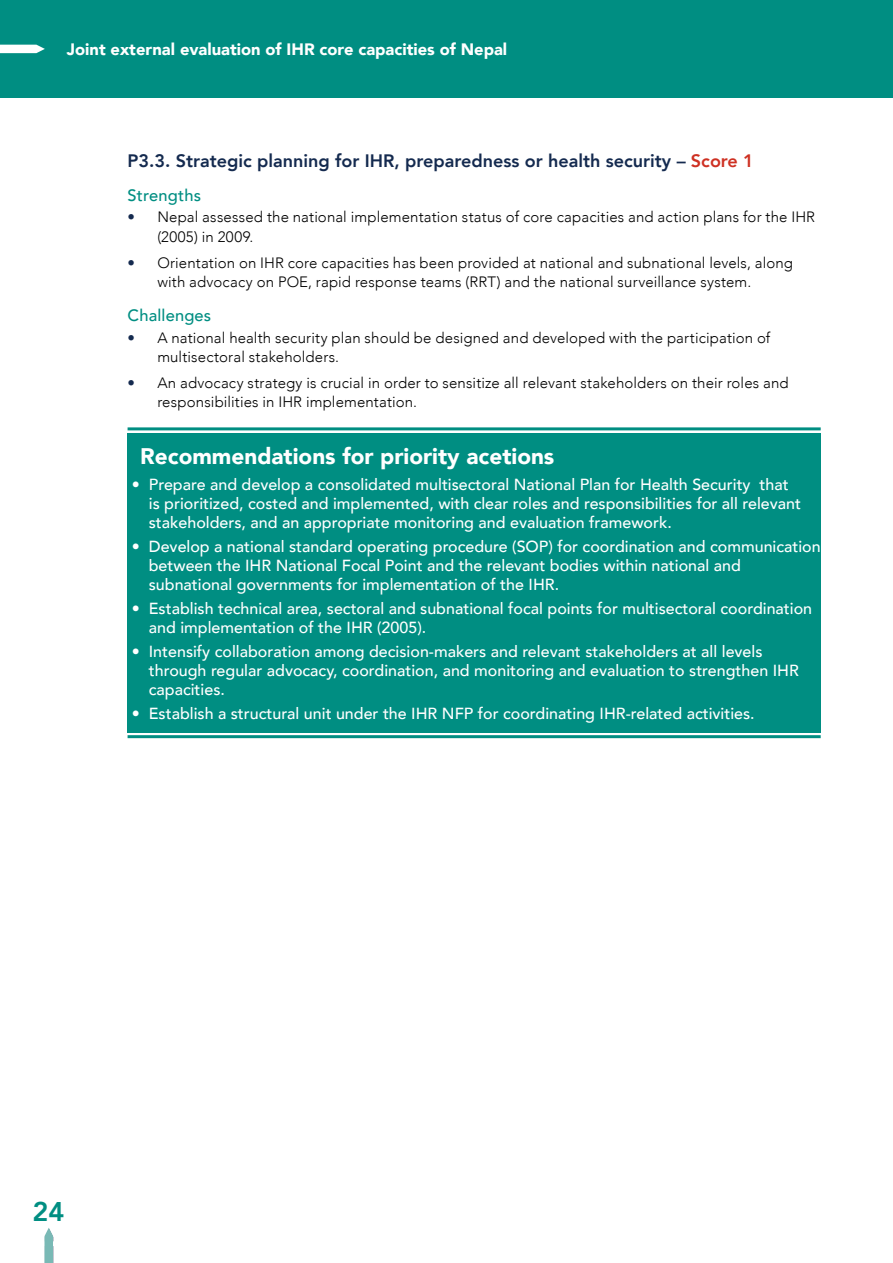
<style>
.page{position:relative;width:893px;height:1263px;background:#fff}
.page>*{position:absolute;margin:0;border:0;box-sizing:border-box;transform-origin:0 0}
.t1{font:800 27px "Avenir";color:#008e82}
.Prevent-_recommendat{font:900 22.5px "Avenir";color:#fff}
.P1_1__bold_conde{font:800 18px "Avenir";color:#142a4f}
.t2{font:900 16.5px "Avenir";color:#fff}
.H4_-_stenght_best_it{font:500 16.5px "Avenir";letter-spacing:.01em;color:#008e82}
.t3{font:500 16.05px/19.2px "Avenir";color:#fff}
.Bullet_1{font:300 15px/19.5px "Avenir";letter-spacing:.01em;color:#000}
.s1{color:#ce3123}
.s2{font-weight:800;color:#142a4f}
</style>
<div class="page">
<div style="left:0;top:0;width:893px;height:98px;background:#008e82"></div>
<svg style="left:0;top:45px;width:45px;height:8px"></svg>
<svg style="left:45px;top:1228px;width:8px;height:35px"></svg>
<div style="left:128px;top:433px;width:693px;height:299px;background:#008e82"></div>
<hr style="left:128px;top:735px;width:693px;height:3px;background:#008e82">
<hr style="left:128px;top:427px;width:693px;height:3px;background:#008e82">
<p class="t2" style="left:67px;top:35px;width:442px">Joint external evaluation of IHR core capacities of Nepal</p>
<p class="P1_1__bold_conde" style="left:128px;top:147px;width:628px">P3.3. Strategic planning for IHR, preparedness or health security – <span class="s1">Score 1</span></p>
<p class="H4_-_stenght_best_it" style="left:128px;top:181px;width:75px">Strengths</p>
<p class="Bullet_1" style="left:157px;top:207px;width:659px;text-indent:-30px"><span class="s2">•</span> Nepal assessed the national implementation status of core capacities and action plans for the IHR (2005) in 2009.</p>
<p class="Bullet_1" style="left:157px;top:253px;width:637px;text-indent:-30px"><span class="s2">•</span> Orientation on IHR core capacities has been provided at national and subnational levels, along with advocacy on POE, rapid response teams (RRT) and the national surveillance system.</p>
<p class="H4_-_stenght_best_it" style="left:128px;top:301px;width:85px">Challenges</p>
<p class="Bullet_1" style="left:157px;top:328px;width:615px;text-indent:-30px"><span class="s2">•</span> A national health security plan should be designed and developed with the participation of multisectoral stakeholders.</p>
<p class="Bullet_1" style="left:157px;top:373px;width:633px;text-indent:-30px"><span class="s2">•</span> An advocacy strategy is crucial in order to sensitize all relevant stakeholders on their roles and responsibilities in IHR implementation.</p>
<p class="Prevent-_recommendat" style="left:140px;top:437px;width:416px">Recommendations for priority acetions</p>
<p class="t3" style="left:149px;top:474px;width:654px;text-indent:-17px">• Prepare and develop a consolidated multisectoral National Plan for Health Security that is prioritized, costed and implemented, with clear roles and responsibilities for all relevant stakeholders, and an appropriate monitoring and evaluation framework.</p>
<p class="t3" style="left:149px;top:536px;width:673px;text-indent:-17px">• Develop a national standard operating procedure (SOP) for coordination and communication between the IHR National Focal Point and the relevant bodies within national and subnational governments for implementation of the IHR.</p>
<p class="t3" style="left:149px;top:598px;width:665px;text-indent:-17px">• Establish technical area, sectoral and subnational focal points for multisectoral coordination and implementation of the IHR (2005).</p>
<p class="t3" style="left:149px;top:641px;width:652px;text-indent:-17px">• Intensify collaboration among decision-makers and relevant stakeholders at all levels through regular advocacy, coordination, and monitoring and evaluation to strengthen IHR capacities.</p>
<p class="t3" style="left:132px;top:703px;width:624px">• Establish a structural unit under the IHR NFP for coordinating IHR-related activities.</p>
<h1 class="t1" style="left:33px;top:1191px;width:33px">24</h1>
</div>
